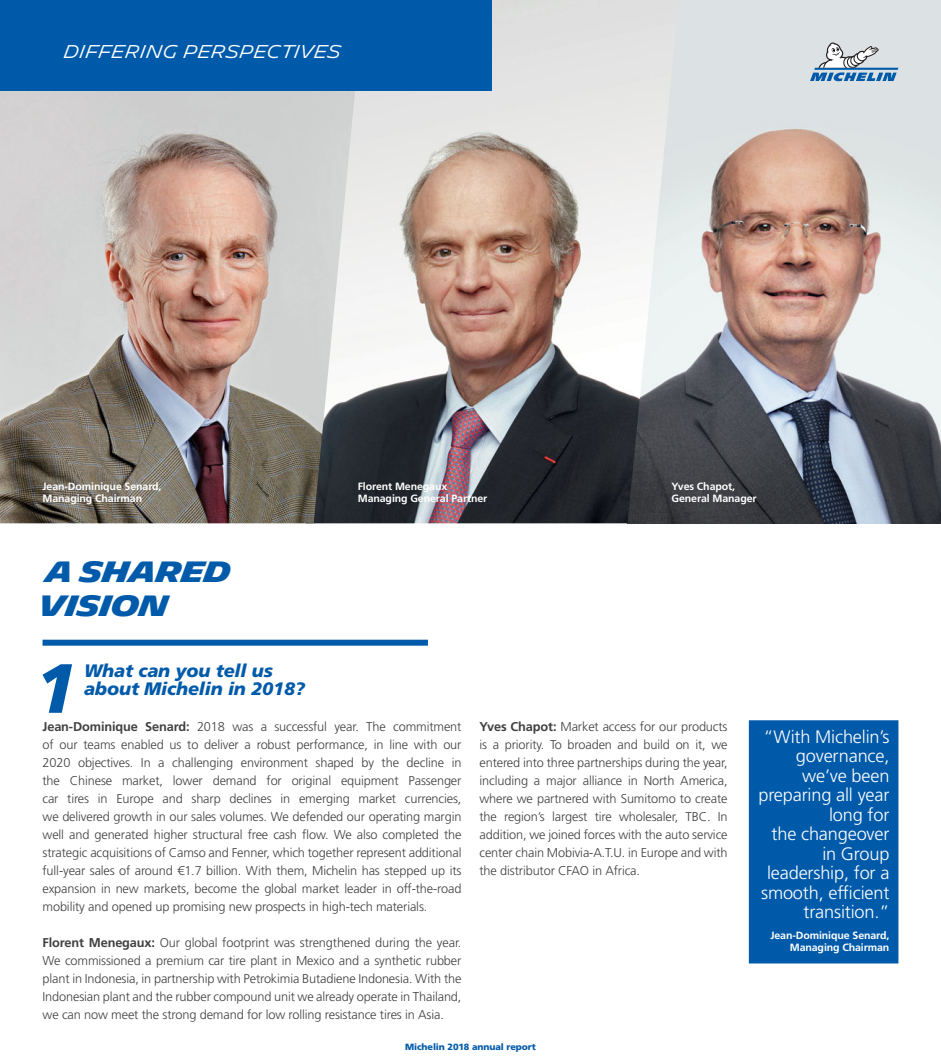
<style>
.page{position:relative;width:941px;height:1063px;background:#fff}
.page>*{position:absolute;margin:0;border:0;box-sizing:border-box;transform-origin:0 0}
.t1{font:italic 900 69.6px "Frutiger LT Std";color:#005aaa}
.t2{font:700 28.5px/33.8px "Michelin";letter-spacing:-.03em;color:#005aaa}
.t3{font:300 18px/19.5px "Frutiger LT Std";letter-spacing:-.01em;color:#fff;text-align:right}
.t4{font:italic 900 18px/18px "Frutiger LT Std";letter-spacing:-.01em;color:#005aaa}
.t5{font:300 18px "Michelin";color:#fff}
.t6{font:300 12.75px/18px "Frutiger LT Std";letter-spacing:-.01em;color:#404041;text-align:justify}
.t7{font:700 10.5px/12px "Frutiger LT Std";letter-spacing:-.01em;color:#fff}
.t8{font:900 9px "Frutiger LT Std";letter-spacing:-.01em;color:#005aaa}
.s1{font-weight:700}
</style>
<div class="page">
<img style="left:679px;top:0;width:262px;height:523px">
<img style="left:355px;top:0;width:324px;height:523px">
<img style="left:0;top:90px;width:355px;height:433px">
<div style="left:43px;top:640px;width:385px;height:6px;background:#005aaa"></div>
<div style="left:0;top:0;width:492px;height:90px;background:#005aaa"></div>
<svg style="left:810px;top:43px;width:88px;height:38px;background:#a7bbcd"></svg>
<div style="left:753px;top:725px;width:141px;height:234px;background:#005aaa"></div>
<div style="left:748px;top:720px;width:150px;height:243px;border:9px solid #005aaa"></div>
<h3 class="t5" style="left:64px;top:41px;width:279px">DIFFERING PERSPECTIVES</h3>
<p class="t7" style="left:43px;top:481px;width:120px">Jean-Dominique Senard,<br>Managing Chairman</p>
<p class="t7" style="left:358px;top:481px;width:131px">Florent Menegaux<br>Managing General Partner</p>
<p class="t7" style="left:671px;top:481px;width:87px">Yves Chapot,<br>General Manager</p>
<h2 class="t2" style="left:39px;top:555px;width:194px">A SHARED<br>VISION</h2>
<h1 class="t1" style="left:34px;top:655px;width:44px">1</h1>
<h3 class="t4" style="left:84px;top:662px;width:222px">What can you tell us about Michelin in 2018?</h3>
<p class="t6" style="left:43px;top:718px;width:420px"><span class="s1">Jean-Dominique Senard:</span> 2018 was a successful year. The commitment of our teams enabled us to deliver a robust performance, in line with our 2020 objectives. In a challenging environment shaped by the decline in the Chinese market, lower demand for original equipment Passenger car tires in Europe and sharp declines in emerging market currencies, we delivered growth in our sales volumes. We defended our operating margin well and generated higher structural free cash flow. We also completed the strategic acquisitions of Camso and Fenner, which together represent additional full-year sales of around €1.7 billion. With them, Michelin has stepped up its expansion in new markets, become the global market leader in off-the-road mobility and opened up promising new prospects in high-tech materials.</p>
<p class="t6" style="left:43px;top:934px;width:420px"><span class="s1">Florent Menegaux:</span> Our global footprint was strengthened during the year.<br>We commissioned a premium car tire plant in Mexico and a synthetic rubber plant in Indonesia, in partnership with Petrokimia Butadiene Indonesia. With the Indonesian plant and the rubber compound unit we already operate in Thailand, we can now meet the strong demand for low rolling resistance tires in Asia.</p>
<p class="t6" style="left:479px;top:718px;width:249px"><span class="s1">Yves Chapot:</span> Market access for our products is a priority. To broaden and build on it, we entered into three partnerships during the year, including a major alliance in North America, where we partnered with Sumitomo to create the region’s largest tire wholesaler, TBC. In addition, we joined forces with the auto service center chain Mobivia-A.T.U. in Europe and with the distributor CFAO in Africa.</p>
<p class="t8" style="left:405px;top:1043px;width:132px">Michelin 2018 annual report</p>
<h3 class="t3" style="left:758px;top:728px;width:132px">“With Michelin’s governance, we’ve been preparing all year long for<br>the changeover in Group leadership, for a smooth, efficient transition.”</h3>
<p class="t7" style="left:770px;top:930px;width:120px;text-align:right">Jean-Dominique Senard,<br>Managing Chairman</p>
</div>
